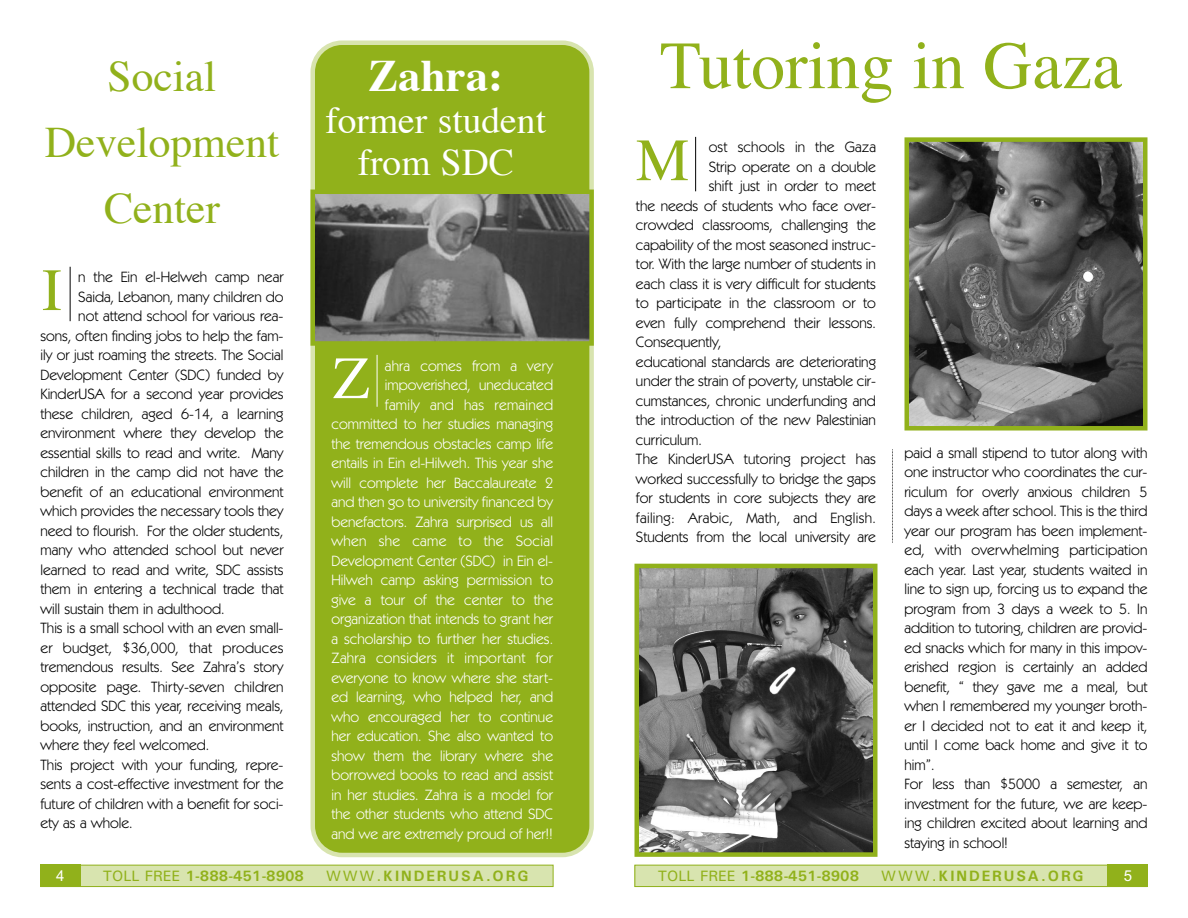
<style>
.page{position:relative;width:1188px;height:918px;background:#fff}
.page>*{position:absolute;margin:0;border:0;box-sizing:border-box;transform-origin:0 0}
.t1{font:67.5px "Times";color:#91b11b}
.t2{font:60px "Times";color:#91b11b}
.t3{font:60px "Times";color:#fff}
.t4{font:700 45px "Times";color:#fff}
.t5{font:43.5px/66px "Times";color:#91b11b;text-align:center}
.t6{font:37.5px/42px "Times";color:#fff;text-align:center}
.t7{font:15px/19.5px "Kabel IT Cby BT";color:#000}
.t8{font:15px/19.5px "Kabel IT Cby BT";color:#fff;text-align:right}
.t9{font:700 15px "Univers";color:#91b11b}
.t10{font:700 15px "Univers";letter-spacing:.125em;color:#91b11b}
.t11{font:15px "Kabel IT Cby BT";letter-spacing:.02em;color:#000}
.t12{font:15px "Arial";color:#fff}
.s1{font-weight:500}
</style>
<div class="page">
<div style="left:635px;top:865px;width:512px;height:22px;background:#d8e4af"></div>
<div style="left:634px;top:865px;width:514px;height:22px;border:1px solid #91b11b"></div>
<div style="left:1107px;top:865px;width:41px;height:22px;background:#91b11b"></div>
<div style="left:41px;top:865px;width:512px;height:22px;background:#d8e4af"></div>
<div style="left:40px;top:865px;width:514px;height:22px;border:1px solid #91b11b"></div>
<div style="left:40px;top:865px;width:41px;height:22px;background:#91b11b"></div>
<img style="left:909px;top:142px;width:234px;height:284px">
<div style="left:904px;top:137px;width:244px;height:294px;border:4px solid #91b11b"></div>
<hr style="left:695px;top:137px;width:1px;height:54px;background:#000">
<hr style="left:70px;top:267px;width:1px;height:54px;background:#000">
<img style="left:639px;top:569px;width:234px;height:283px">
<div style="left:634px;top:564px;width:244px;height:293px;border:4px solid #91b11b"></div>
<div style="left:310px;top:40px;width:284px;height:817px;background:#91b11b"></div>
<hr style="left:377px;top:355px;width:1px;height:52px;background:#fff">
<img style="left:315px;top:195px;width:274px;height:146px">
<div style="left:310px;top:190px;width:284px;height:156px;border:4px solid #91b11b"></div>
<svg style="left:892px;top:449px;width:1px;height:94px"></svg>
<h3 class="t5" style="left:108px;top:47px;width:110px">Social</h3>
<h3 class="t5" style="left:45px;top:113px;width:236px">Development<br>Center</h3>
<h2 class="t2" style="left:42px;top:265px;width:21px">I</h2>
<p class="t7" style="left:78px;top:269px;width:207px">n the Ein el-Helweh camp near</p>
<p class="t7" style="left:78px;top:288px;width:207px">Saida, Lebanon, many children do</p>
<p class="t7" style="left:78px;top:308px;width:207px">not attend school for various rea-</p>
<p class="t7" style="left:41px;top:327px;width:244px">sons, often finding jobs to help the fam-</p>
<p class="t7" style="left:41px;top:347px;width:244px">ily or just roaming the streets. The Social</p>
<p class="t7" style="left:41px;top:366px;width:244px">Development Center (SDC) funded by</p>
<p class="t7" style="left:41px;top:386px;width:245px">KinderUSA for a second year provides</p>
<p class="t7" style="left:41px;top:405px;width:244px">these children, aged 6-14, a learning</p>
<p class="t7" style="left:41px;top:425px;width:244px">environment where they develop the</p>
<p class="t7" style="left:41px;top:444px;width:245px">essential skills to read and write. Many</p>
<p class="t7" style="left:41px;top:464px;width:244px">children in the camp did not have the</p>
<p class="t7" style="left:41px;top:483px;width:244px">benefit of an educational environment</p>
<p class="t7" style="left:41px;top:503px;width:244px">which provides the necessary tools they</p>
<p class="t7" style="left:41px;top:522px;width:244px">need to flourish. For the older students,</p>
<p class="t7" style="left:41px;top:542px;width:244px">many who attended school but never</p>
<p class="t7" style="left:41px;top:561px;width:245px">learned to read and write, SDC assists</p>
<p class="t7" style="left:41px;top:581px;width:244px">them in entering a technical trade that</p>
<p class="t7" style="left:41px;top:600px;width:186px">will sustain them in adulthood.</p>
<p class="t7" style="left:41px;top:620px;width:245px">This is a small school with an even small-</p>
<p class="t7" style="left:41px;top:639px;width:244px">er budget, $36,000, that produces</p>
<p class="t7" style="left:41px;top:659px;width:244px">tremendous results. See Zahra’s story</p>
<p class="t7" style="left:41px;top:678px;width:244px">opposite page. Thirty-seven children</p>
<p class="t7" style="left:41px;top:698px;width:244px">attended SDC this year, receiving meals,</p>
<p class="t7" style="left:41px;top:717px;width:244px">books, instruction, and an environment</p>
<p class="t7" style="left:41px;top:737px;width:170px">where they feel welcomed.</p>
<p class="t7" style="left:41px;top:756px;width:244px">This project with your funding, repre-</p>
<p class="t7" style="left:41px;top:776px;width:244px">sents a cost-effective investment for the</p>
<p class="t7" style="left:41px;top:795px;width:244px">future of children with a benefit for soci-</p>
<p class="t7" style="left:41px;top:815px;width:94px">ety as a whole.</p>
<h3 class="t4" style="left:368px;top:57px;width:137px">Zahra:</h3>
<h3 class="t6" style="left:325px;top:102px;width:222px">former student from SDC</h3>
<h2 class="t3" style="left:333px;top:353px;width:38px">Z</h2>
<p class="t8" style="left:332px;top:357px;width:223px">ahra comes from a very impoverished, uneducated<br>family and has remained committed to her studies managing the tremendous obstacles camp life entails in Ein el-Hilweh. This year she will complete her Baccalaureate 2 and then go to university financed by benefactors. Zahra surprised us all when she came to the Social<br>Development Center (SDC) in Ein el-<br>Hilweh camp asking permission to give a tour of the center to the organization that intends to grant her a scholarship to further her studies.<br>Zahra considers it important for everyone to know where she start&shy;ed learning, who helped her, and who encouraged her to continue her education. She also wanted to show them the library where she borrowed books to read and assist in her studies. Zahra is a model for the other students who attend SDC and we are extremely proud of her!!</p>
<h1 class="t1" style="left:660px;top:38px;width:464px">Tutoring in Gaza</h1>
<h2 class="t2" style="left:636px;top:135px;width:55px">M</h2>
<p class="t7" style="left:709px;top:138px;width:169px">ost schools in the Gaza</p>
<p class="t7" style="left:709px;top:158px;width:169px">Strip operate on a double</p>
<p class="t7" style="left:709px;top:177px;width:169px">shift just in order to meet</p>
<p class="t7" style="left:636px;top:197px;width:241px">the needs of students who face over-</p>
<p class="t7" style="left:636px;top:216px;width:242px">crowded classrooms, challenging the</p>
<p class="t7" style="left:636px;top:236px;width:241px">capability of the most seasoned instruc-</p>
<p class="t7" style="left:636px;top:255px;width:241px">tor. With the large number of students in</p>
<p class="t7" style="left:636px;top:275px;width:242px">each class it is very difficult for students</p>
<p class="t7" style="left:636px;top:294px;width:242px">to participate in the classroom or to</p>
<p class="t7" style="left:636px;top:314px;width:241px">even fully comprehend their lessons.</p>
<p class="t7" style="left:636px;top:333px;width:87px">Consequently,</p>
<p class="t7" style="left:636px;top:353px;width:242px">educational standards are deteriorating</p>
<p class="t7" style="left:636px;top:372px;width:241px">under the strain of poverty, unstable cir-</p>
<p class="t7" style="left:636px;top:392px;width:241px">cumstances, chronic underfunding and</p>
<p class="t7" style="left:636px;top:411px;width:241px">the introduction of the new Palestinian</p>
<p class="t7" style="left:636px;top:431px;width:67px">curriculum.</p>
<p class="t7" style="left:636px;top:450px;width:241px">The KinderUSA tutoring project has</p>
<p class="t7" style="left:636px;top:470px;width:241px">worked successfully to bridge the gaps</p>
<p class="t7" style="left:636px;top:489px;width:241px">for students in core subjects they are</p>
<p class="t11" style="left:636px;top:512px;width:242px">failing: Arabic, Math, and English.</p>
<p class="t7" style="left:636px;top:528px;width:241px">Students from the local university are</p>
<p class="t7" style="left:905px;top:444px;width:245px">paid a small stipend to tutor along with one instructor who coordinates the cur&shy;riculum for overly anxious children 5 days a week after school. This is the third year our program has been implement&shy;ed, with overwhelming participation each year. Last year, students waited in line to sign up, forcing us to expand the program from 3 days a week to 5. In addition to tutoring, children are provid&shy;ed snacks which for many in this impov&shy;erished region is certainly an added benefit, “ they gave me a meal, but when I remembered my younger broth&shy;er I decided not to eat it and keep it, until I come back home and give it to him”.<br>For less than $5000 a semester, an investment for the future, we are keep&shy;ing children excited about learning and staying in school!</p>
<p class="t12" style="left:56px;top:871px;width:10px">4</p>
<p class="t9" style="left:103px;top:870px;width:203px"><span class="s1">TOLL FREE</span> 1-888-451-8908</p>
<p class="t10" style="left:326px;top:870px;width:204px"><span class="s1">WWW.</span>KINDERUSA.ORG</p>
<p class="t9" style="left:658px;top:870px;width:203px"><span class="s1">TOLL FREE</span> 1-888-451-8908</p>
<p class="t10" style="left:881px;top:870px;width:204px"><span class="s1">WWW.</span>KINDERUSA.ORG</p>
<p class="t12" style="left:1124px;top:871px;width:10px">5</p>
</div>
